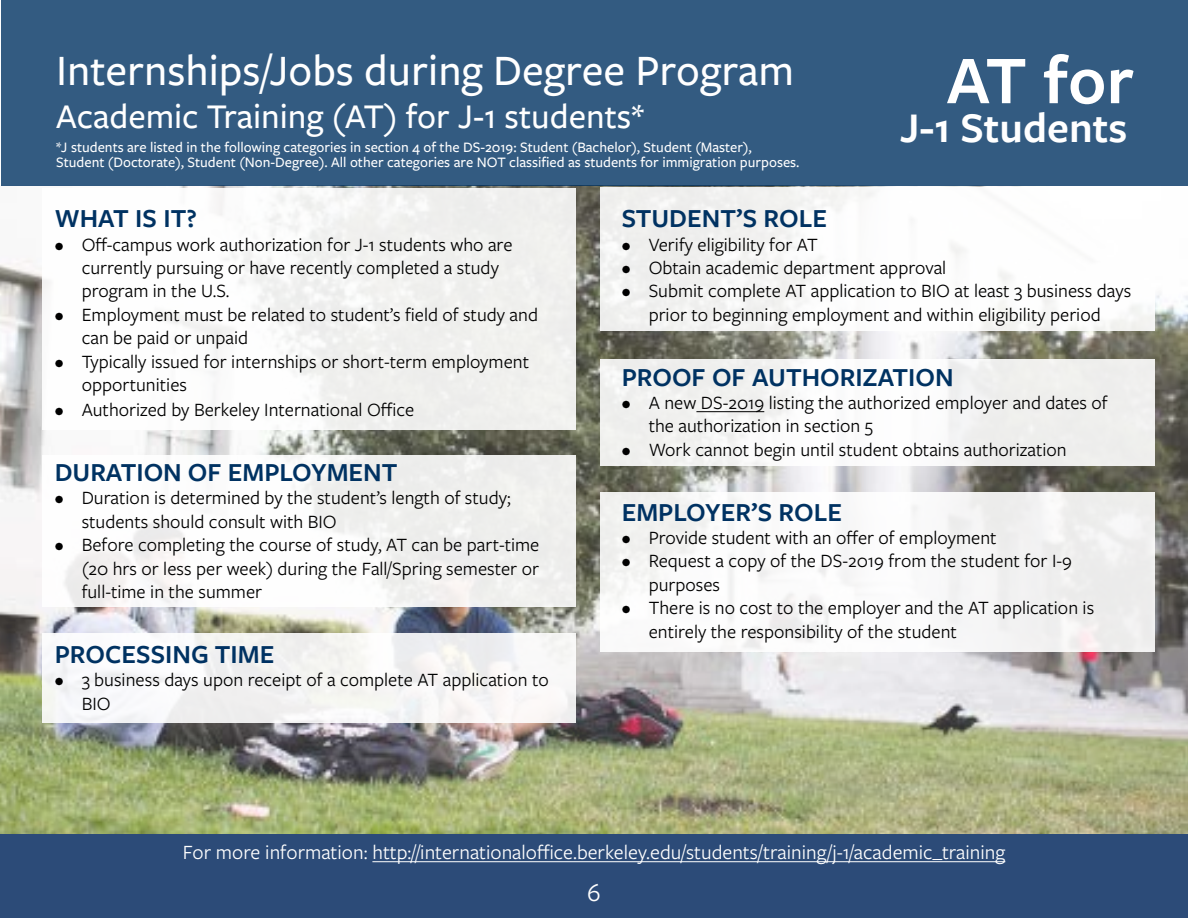
<style>
.page{position:relative;width:1188px;height:918px;background:#fff}
.page>*{position:absolute;margin:0;border:0;box-sizing:border-box;transform-origin:0 0}
.t1{font:600 70.65px "Freight Sans Pro";color:#fff}
.t2{font:500 45px "Freight Sans Pro";color:#fff}
.t3{font:600 43.95px "Freight Sans Pro";color:#fff}
.t4{font:500 36px "Freight Sans Pro";color:#fff}
.t5{font:600 27px "Freight Sans Pro";color:#003262}
.t6{font:27px "Freight Sans Pro";color:#fff}
.t7{font:21px "Freight Sans Pro";color:#fff}
.t8{font:19.5px/23.4px "Freight Sans Pro";color:#000}
.t9{font:500 15px/15px "Freight Sans Pro";color:#fff}
</style>
<div class="page">
<img style="left:0;top:186px;width:1188px;height:648px">
<div style="left:0;top:834px;width:1188px;height:84px;background:#2c4b78"></div>
<div style="left:42px;top:633px;width:534px;height:90px;background:#f6f5f4"></div>
<div style="left:42px;top:455px;width:534px;height:152px;background:linear-gradient(to bottom,#f6f6f5,#f7f6f6)"></div>
<div style="left:42px;top:188px;width:534px;height:242px;background:#f5f6f5"></div>
<div style="left:601px;top:188px;width:554px;height:144px;background:linear-gradient(to right,#f1f1ef,#fff)"></div>
<div style="left:1px;top:0;width:1187px;height:186px;background:#335b81"></div>
<div style="left:601px;top:359px;width:554px;height:107px;background:linear-gradient(to right,#f6f6f6,#f2f2f1)"></div>
<div style="left:601px;top:492px;width:554px;height:160px;background:#f7f7f7"></div>
<hr style="left:696px;top:411px;width:68px;height:1px;background:#000">
<hr style="left:372px;top:861px;width:633px;height:1px;background:#fff">
<h2 class="t2" style="left:56px;top:40px;width:739px">Internships/Jobs during Degree Program</h2>
<h3 class="t4" style="left:56px;top:92px;width:589px">Academic Training (AT) for J-1 students*</h3>
<p class="t9" style="left:56px;top:139px;width:745px">*J students are listed in the following categories in section 4 of the DS-2019: Student (Bachelor), Student (Master),<br>Student (Doctorate), Student (Non-Degree). All other categories are NOT classified as students for immigration purposes.</p>
<h3 class="t5" style="left:55px;top:200px;width:144px">WHAT IS IT?</h3>
<p class="t8" style="left:82px;top:232px;width:432px;text-indent:-27px">• Off-campus work authorization for J-1 students who are currently pursuing or have recently completed a study program in the U.S.</p>
<p class="t8" style="left:82px;top:302px;width:458px;text-indent:-27px">• Employment must be related to student’s field of study and can be paid or unpaid</p>
<p class="t8" style="left:82px;top:349px;width:449px;text-indent:-27px">• Typically issued for internships or short-term employment opportunities</p>
<p class="t8" style="left:55px;top:397px;width:361px">• Authorized by Berkeley International Office</p>
<h1 class="t1" style="left:947px;top:32px;width:189px">AT for</h1>
<h3 class="t3" style="left:900px;top:98px;width:229px">J-1 Students</h3>
<h3 class="t5" style="left:622px;top:200px;width:207px">STUDENT’S ROLE</h3>
<p class="t8" style="left:622px;top:232px;width:198px">• Verify eligibility for AT</p>
<p class="t8" style="left:622px;top:255px;width:326px">• Obtain academic department approval</p>
<p class="t8" style="left:622px;top:279px;width:511px;text-align:center">• Submit complete AT application to BIO at least 3 business days prior to beginning employment and within eligibility period</p>
<h3 class="t5" style="left:622px;top:359px;width:334px">PROOF OF AUTHORIZATION</h3>
<p class="t8" style="left:649px;top:390px;width:461px;text-indent:-27px">• A new DS-2019 listing the authorized employer and dates of the authorization in section 5</p>
<p class="t8" style="left:622px;top:437px;width:447px">• Work cannot begin until student obtains authorization</p>
<h3 class="t5" style="left:55px;top:454px;width:344px">DURATION OF EMPLOYMENT</h3>
<p class="t8" style="left:82px;top:486px;width:431px;text-indent:-27px">• Duration is determined by the student’s length of study; students should consult with BIO</p>
<p class="t8" style="left:82px;top:532px;width:459px;text-align:justify;text-indent:-27px">• Before completing the course of study, AT can be part-time (20 hrs or less per week) during the Fall/Spring semester or full-time in the summer</p>
<h3 class="t5" style="left:55px;top:636px;width:221px">PROCESSING TIME</h3>
<p class="t8" style="left:82px;top:667px;width:469px;text-indent:-27px">• 3 business days upon receipt of a complete AT application to<br>BIO</p>
<h3 class="t5" style="left:622px;top:494px;width:222px">EMPLOYER’S ROLE</h3>
<p class="t8" style="left:622px;top:525px;width:376px">• Provide student with an offer of employment</p>
<p class="t8" style="left:649px;top:549px;width:425px;text-indent:-27px">• Request a copy of the DS-2019 from the student for I-9 purposes</p>
<p class="t8" style="left:649px;top:595px;width:447px;text-indent:-27px">• There is no cost to the employer and the AT application is entirely the responsibility of the student</p>
<p class="t7" style="left:183px;top:838px;width:824px">For more information: http://internationaloffice.berkeley.edu/students/training/j-1/academic_training</p>
<h3 class="t6" style="left:587px;top:874px;width:15px">6</h3>
</div>
